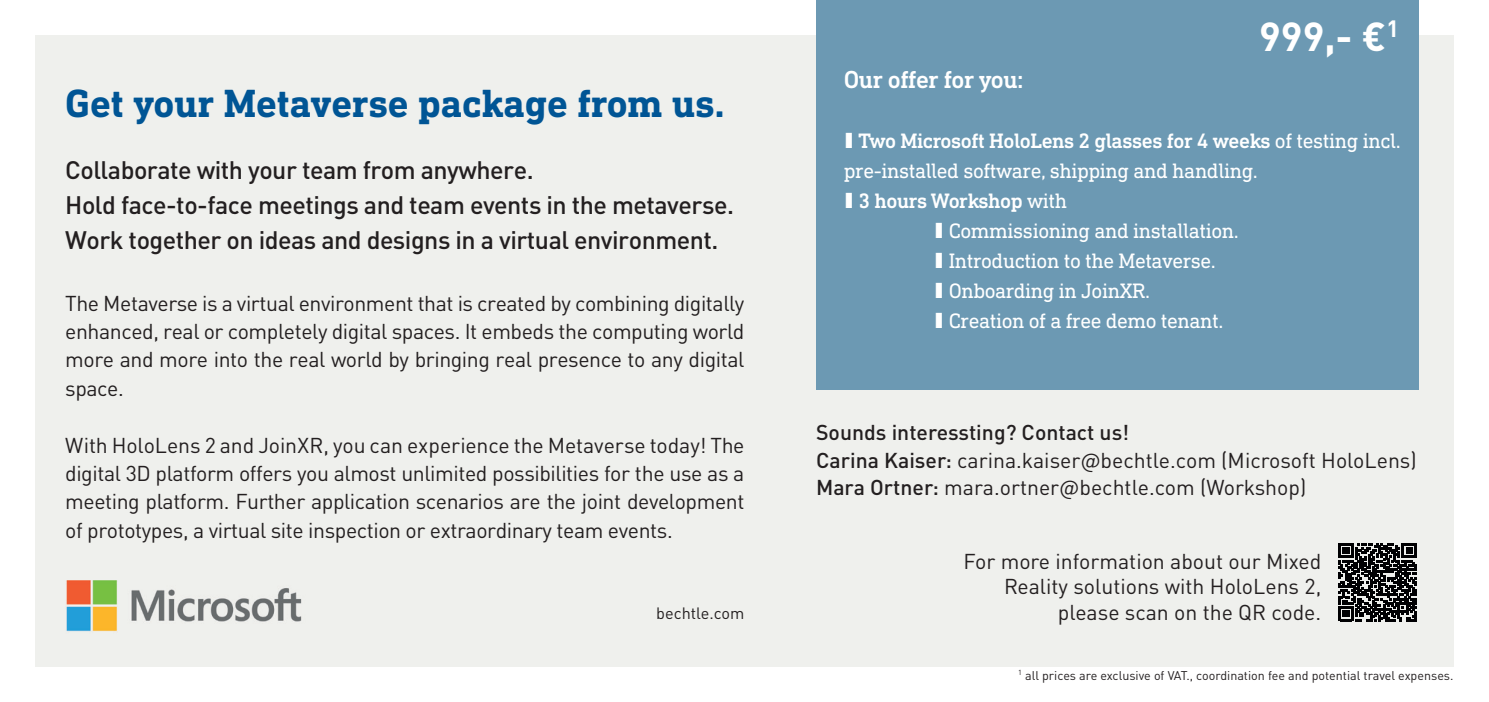
<style>
.page{position:relative;width:1489px;height:702px;background:#fff}
.page>*{position:absolute;margin:0;border:0;box-sizing:border-box;transform-origin:0 0}
.t1{font:700 40px "DIN Next Slab Pro";color:#005595}
.t2{font:700 40px "Bechtle DIN";color:#fff}
.t3{font:500 25px/35px "Bechtle DIN";letter-spacing:-.02em;color:#231f20}
.t4{font:500 25px "DIN Next Slab Pro";letter-spacing:-.02em;color:#fff}
.t5{font:21.25px/28.2px "Bechtle DIN";letter-spacing:-.005em;color:#231f20;text-align:justify}
.t6{font:21.25px/30px "DIN Next Slab Pro";letter-spacing:-.02em;color:#fff}
.t7{font:500 21.25px "DIN Next Slab Pro";letter-spacing:-.02em;color:#fff}
.t8{font:16.25px "Bechtle DIN";color:#231f20}
.t9{font:12.5px "Bechtle DIN";color:#231f20}
.s1{font-family:"Bechtle DIN"}
.s2{font-weight:500}
.s3{font-family:"Bechtle DIN";font-weight:400}
.s4{font-weight:400}
</style>
<div class="page">
<div style="left:35px;top:35px;width:1418px;height:631px;background:#eff0ed"></div>
<div style="left:816px;top:0;width:602px;height:390px;background:#6c99b3"></div>
<svg style="left:1338px;top:543px;width:78px;height:78px"></svg>
<img style="left:66px;top:580px;width:236px;height:52px">
<h1 class="t1" style="left:65px;top:80px;width:661px">Get your Metaverse package from us.</h1>
<p class="t3" style="left:65px;top:149px;width:670px">Collaborate with your team from anywhere.<br>Hold face-to-face meetings and team events in the metaverse.<br>Work together on ideas and designs in a virtual environment.</p>
<p class="t5" style="left:65px;top:287px;width:680px">The Metaverse is a virtual environment that is created by combining digitally enhanced, real or completely digital spaces. It embeds the computing world more and more into the real world by bringing real presence to any digital space.</p>
<p class="t5" style="left:65px;top:428px;width:680px">With HoloLens 2 and JoinXR, you can experience the Metaverse today! The digital 3D platform offers you almost unlimited possibilities for the use as a meeting platform. Further application scenarios are the joint development of prototypes, a virtual site inspection or extraordinary team events.</p>
<p class="t8" style="left:656px;top:600px;width:90px">bechtle.com</p>
<p class="t4" style="left:843px;top:65px;width:181px">Our offer for you:</p>
<h1 class="t2" style="left:1259px;top:3px;width:141px">999,- €<sup>1</sup></h1>
<p class="t6" style="left:843px;top:125px;width:558px"><span class="s1">•</span> <span class="s2">Two Microsoft HoloLens 2 glasses for 4 weeks</span> of testing incl. pre-installed software, shipping and handling.</p>
<p class="t7" style="left:843px;top:188px;width:225px"><span class="s3">•</span> 3 hours Workshop <span class="s4">with</span></p>
<p class="t6" style="left:933px;top:215px;width:306px"><span class="s1">•</span> Commissioning and installation.</p>
<p class="t6" style="left:933px;top:245px;width:283px"><span class="s1">•</span> Introduction to the Metaverse.</p>
<p class="t6" style="left:933px;top:275px;width:218px"><span class="s1">•</span> Onboarding in JoinXR.</p>
<p class="t6" style="left:933px;top:305px;width:291px"><span class="s1">•</span> Creation of a free demo tenant.</p>
<p class="t5" style="left:816px;top:417px;width:602px;line-height:27.5px;text-align:left"><span class="s2">Sounds interessting? Contact us!<br>Carina Kaiser:</span> carina.kaiser@bechtle.com (Microsoft HoloLens)<br><span class="s2">Mara Ortner:</span> mara.ortner@bechtle.com (Workshop)</p>
<p class="t5" style="left:963px;top:546px;width:359px;line-height:25.5px;text-align:right">For more information about our Mixed<br>Reality solutions with HoloLens 2, please scan on the QR code.</p>
<p class="t9" style="left:1018px;top:665px;width:437px"><sup>1</sup> all prices are exclusive of VAT., coordination fee and potential travel expenses.</p>
</div>
